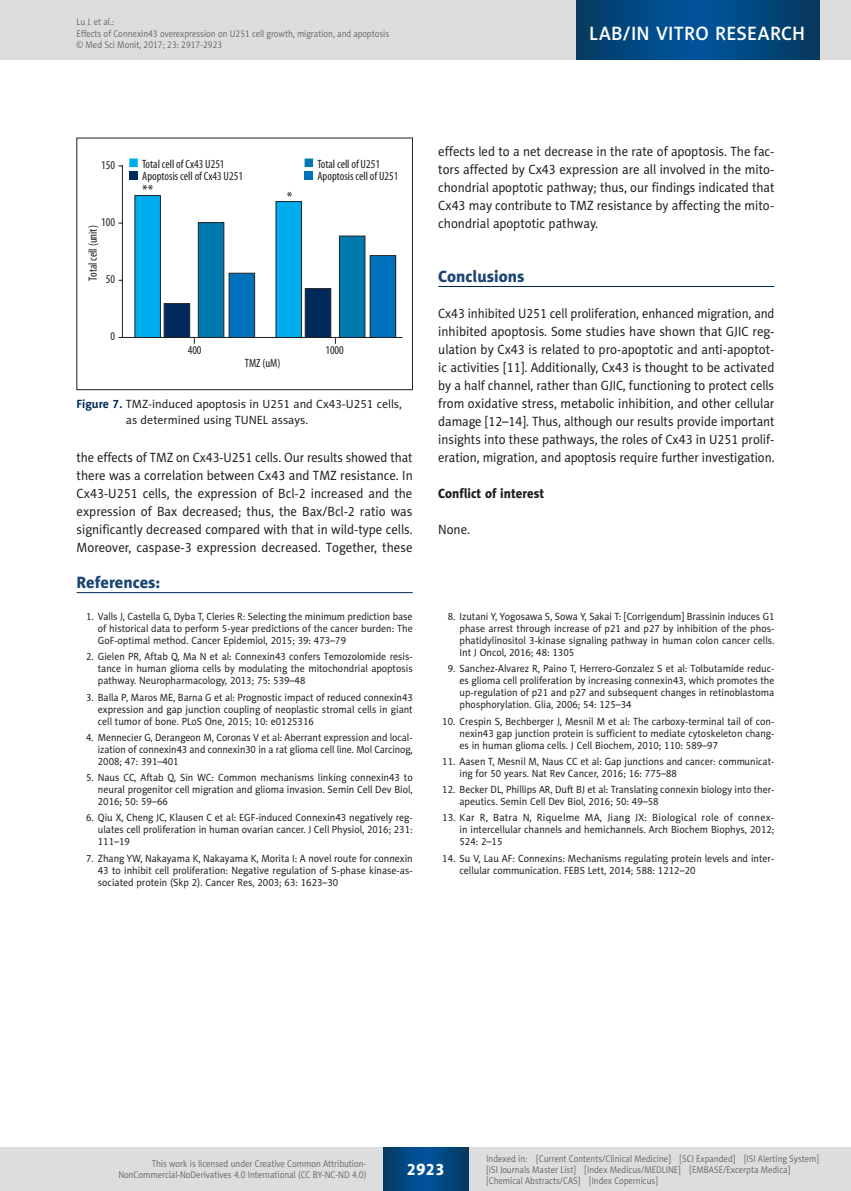
<style>
.page{position:relative;width:851px;height:1191px;background:#fff}
.page>*{position:absolute;margin:0;border:0;box-sizing:border-box;transform-origin:0 0}
.t1{font:19.5px "Naomi Sans EFN Medium";letter-spacing:.01em;color:#fff}
.MSM_Referencje_Tytul{font:16.5px "Naomi Sans EFN Heavy";color:#1a4574}
.MSM_Headline_1{font:16.5px "Naomi Sans EFN Heavy";color:#1a4574}
.t2{font:16.5px "Naomi Sans EFN Heavy";color:#fff}
.t3{font:condensed 15px "Myriad Pro";color:#231f20}
.MSM_Body{font:13.5px/18px "Naomi Sans EFN";color:#231f20;text-align:justify;scale:.93 1}
.MSM_Body-2{font:13.5px/18px "Naomi Sans EFN";color:#231f20;text-align:justify;scale:.95 1}
.MSM_Headline_2{font:13.5px "Naomi Sans EFN Heavy";color:#231f20;scale:.95 1}
.t4{font:condensed 12px/12px "Myriad Pro";color:#231f20}
.MSM_Rycina_tytul{font:12px/15.8px "Naomi Sans EFN";color:#231f20}
.MSM_Referencje_punkt{font:10.5px/12px "Naomi Sans EFN";color:#231f20;text-align:justify;scale:.95 1}
.MSM_Referencje_punkt-2{font:10.5px/12px "Naomi Sans EFN";color:#231f20;text-align:justify;scale:.94 1}
.MSM_Referencje_punkt-3{font:10.5px/12px "Naomi Sans EFN";color:#231f20;text-align:justify}
.t5{font:9.75px/11.2px "Naomi Sans EFN Light";color:#57585a;scale:.9 1}
.s1{font-weight:700;color:#00295c}
</style>
<div class="page">
<hr style="left:118px;top:337px;width:284px;height:1px;background:#231f20">
<hr style="left:122px;top:165px;width:1px;height:172px;background:#231f20">
<div style="left:129px;top:158px;width:9px;height:9px;background:#00aeef"></div>
<div style="left:129px;top:171px;width:9px;height:9px;background:#00295c"></div>
<div style="left:304px;top:158px;width:9px;height:9px;background:#0079ad"></div>
<div style="left:304px;top:171px;width:9px;height:9px;background:#0072bc"></div>
<div style="left:134px;top:195px;width:27px;height:143px;background:#00aeef;border:1px solid #231f20"></div>
<div style="left:164px;top:303px;width:26px;height:35px;background:#00295c;border:1px solid #231f20"></div>
<div style="left:198px;top:222px;width:26px;height:116px;background:#0079ad;border:1px solid #231f20"></div>
<div style="left:229px;top:273px;width:26px;height:65px;background:#0072bc;border:1px solid #231f20"></div>
<div style="left:275px;top:201px;width:27px;height:137px;background:#00aeef;border:1px solid #231f20"></div>
<div style="left:305px;top:288px;width:26px;height:50px;background:#00295c;border:1px solid #231f20"></div>
<div style="left:339px;top:236px;width:26px;height:102px;background:#0079ad;border:1px solid #231f20"></div>
<svg style="left:334px;top:255px;width:62px;height:89px"></svg>
<hr style="left:77px;top:592px;width:335px;height:1px;background:#00295c">
<hr style="left:438px;top:286px;width:336px;height:1px;background:#00295c">
<div style="left:0;top:1148px;width:850px;height:43px;background:#dcdddf"></div>
<svg style="left:383px;top:1147px;width:85px;height:43px;background:#02477e"></svg>
<div style="left:0;top:0;width:850px;height:60px;background:#dcdddf"></div>
<svg style="left:576px;top:0;width:243px;height:60px;background:#02477e"></svg>
<p class="t5" style="left:77px;top:16px;width:349px">Lu J. et al.:<br>Effects of Connexin43 overexpression on U251 cell growth, migration, and apoptosis © Med Sci Monit, 2017; 23: 2917-2923</p>
<h1 class="t1" style="left:589px;top:22px;width:217px">LAB/IN VITRO RESEARCH</h1>
<p class="t4" style="left:101px;top:159px;width:15px">150</p>
<p class="t4" style="left:101px;top:216px;width:15px">100</p>
<p class="t4" style="left:87px;top:280px;width:57px;rotate:-90deg">Total cell (unit)</p>
<p class="t4" style="left:106px;top:273px;width:11px">50</p>
<p class="t4" style="left:110px;top:330px;width:6px">0</p>
<p class="t4" style="left:142px;top:158px;width:102px">Total cell of Cx43 U251<br>Apoptosis cell of Cx43 U251</p>
<p class="t4" style="left:317px;top:158px;width:83px">Total cell of U251<br>Apoptosis cell of U251</p>
<p class="t3" style="left:287px;top:189px;width:7px">*</p>
<p class="t3" style="left:142px;top:182px;width:13px">**</p>
<p class="t4" style="left:188px;top:345px;width:15px">400</p>
<p class="t4" style="left:325px;top:345px;width:20px">1000</p>
<p class="t4" style="left:245px;top:357px;width:37px">TMZ (uM)</p>
<p class="MSM_Rycina_tytul" style="left:126px;top:396px;width:277px;text-indent:-49px"><span class="s1">Figure 7.</span> TMZ-induced apoptosis in U251 and Cx43-U251 cells, as determined using TUNEL assays.</p>
<p class="MSM_Body" style="left:77px;top:448px;width:363px">the effects of TMZ on Cx43-U251 cells. Our results showed that there was a correlation between Cx43 and TMZ resistance. In Cx43-U251 cells, the expression of Bcl-2 increased and the expression of Bax decreased; thus, the Bax/Bcl-2 ratio was significantly decreased compared with that in wild-type cells.<br>Moreover, caspase-3 expression decreased. Together, these</p>
<p class="MSM_Referencje_Tytul" style="left:77px;top:572px;width:85px">References:</p>
<p class="MSM_Referencje_punkt-2" style="left:98px;top:610px;width:336px;text-indent:-12px">1. Valls J, Castella G, Dyba T, Cleries R: Selecting the minimum prediction base of historical data to perform 5-year predictions of the cancer burden: The GoF-optimal method. Cancer Epidemiol, 2015; 39: 473–79</p>
<p class="MSM_Referencje_punkt" style="left:98px;top:651px;width:333px;text-indent:-12px">2. Gielen PR, Aftab Q, Ma N et al: Connexin43 confers Temozolomide resis&shy;tance in human glioma cells by modulating the mitochondrial apoptosis pathway. Neuropharmacology, 2013; 75: 539–48</p>
<p class="MSM_Referencje_punkt-2" style="left:98px;top:691px;width:336px;text-indent:-12px">3. Balla P, Maros ME, Barna G et al: Prognostic impact of reduced connexin43 expression and gap junction coupling of neoplastic stromal cells in giant cell tumor of bone. PLoS One, 2015; 10: e0125316</p>
<p class="MSM_Referencje_punkt-2" style="left:98px;top:731px;width:336px;text-indent:-12px">4. Mennecier G, Derangeon M, Coronas V et al: Aberrant expression and local&shy;ization of connexin43 and connexin30 in a rat glioma cell line. Mol Carcinog, 2008; 47: 391–401</p>
<p class="MSM_Referencje_punkt" style="left:98px;top:771px;width:333px;text-indent:-12px">5. Naus CC, Aftab Q, Sin WC: Common mechanisms linking connexin43 to neural progenitor cell migration and glioma invasion. Semin Cell Dev Biol, 2016; 50: 59–66</p>
<p class="MSM_Referencje_punkt" style="left:98px;top:812px;width:333px;text-indent:-12px">6. Qiu X, Cheng JC, Klausen C et al: EGF-induced Connexin43 negatively reg&shy;ulates cell proliferation in human ovarian cancer. J Cell Physiol, 2016; 231:<br>111–19</p>
<p class="MSM_Referencje_punkt" style="left:98px;top:852px;width:333px;text-indent:-12px">7. Zhang YW, Nakayama K, Nakayama K, Morita I: A novel route for connexin 43 to inhibit cell proliferation: Negative regulation of S-phase kinase-as&shy;sociated protein (Skp 2). Cancer Res, 2003; 63: 1623–30</p>
<p class="MSM_Body-2" style="left:438px;top:142px;width:355px">effects led to a net decrease in the rate of apoptosis. The fac&shy;tors affected by Cx43 expression are all involved in the mito&shy;chondrial apoptotic pathway; thus, our findings indicated that Cx43 may contribute to TMZ resistance by affecting the mito&shy;chondrial apoptotic pathway.</p>
<p class="MSM_Headline_1" style="left:438px;top:266px;width:88px">Conclusions</p>
<p class="MSM_Body" style="left:438px;top:304px;width:363px">Cx43 inhibited U251 cell proliferation, enhanced migration, and inhibited apoptosis. Some studies have shown that GJIC reg&shy;ulation by Cx43 is related to pro-apoptotic and anti-apoptot&shy;ic activities [11]. Additionally, Cx43 is thought to be activated by a half channel, rather than GJIC, functioning to protect cells from oxidative stress, metabolic inhibition, and other cellular damage [12–14]. Thus, although our results provide important insights into these pathways, the roles of Cx43 in U251 prolif&shy;eration, migration, and apoptosis require further investigation.</p>
<p class="MSM_Headline_2" style="left:438px;top:485px;width:113px">Conflict of interest</p>
<p class="MSM_Body-2" style="left:438px;top:520px;width:35px">None.</p>
<p class="MSM_Referencje_punkt-2" style="left:459px;top:610px;width:336px;text-indent:-12px">8. Izutani Y, Yogosawa S, Sowa Y, Sakai T: [Corrigendum] Brassinin induces G1 phase arrest through increase of p21 and p27 by inhibition of the phos&shy;phatidylinositol 3-kinase signaling pathway in human colon cancer cells.<br>Int J Oncol, 2016; 48: 1305</p>
<p class="MSM_Referencje_punkt" style="left:459px;top:663px;width:333px;text-indent:-12px">9. Sanchez-Alvarez R, Paino T, Herrero-Gonzalez S et al: Tolbutamide reduc&shy;es glioma cell proliferation by increasing connexin43, which promotes the up-regulation of p21 and p27 and subsequent changes in retinoblastoma phosphorylation. Glia, 2006; 54: 125–34</p>
<p class="MSM_Referencje_punkt" style="left:459px;top:715px;width:333px;text-indent:-17px">10. Crespin S, Bechberger J, Mesnil M et al: The carboxy-terminal tail of con&shy;nexin43 gap junction protein is sufficient to mediate cytoskeleton chang&shy;es in human glioma cells. J Cell Biochem, 2010; 110: 589–97</p>
<p class="MSM_Referencje_punkt" style="left:459px;top:755px;width:333px;text-indent:-17px">11. Aasen T, Mesnil M, Naus CC et al: Gap junctions and cancer: communicat&shy;ing for 50 years. Nat Rev Cancer, 2016; 16: 775–88</p>
<p class="MSM_Referencje_punkt" style="left:459px;top:783px;width:333px;text-indent:-17px">12. Becker DL, Phillips AR, Duft BJ et al: Translating connexin biology into ther&shy;apeutics. Semin Cell Dev Biol, 2016; 50: 49–58</p>
<p class="MSM_Referencje_punkt-3" style="left:459px;top:812px;width:316px;text-indent:-17px">13. Kar R, Batra N, Riquelme MA, Jiang JX: Biological role of connex&shy;in intercellular channels and hemichannels. Arch Biochem Biophys, 2012; 524: 2–15</p>
<p class="MSM_Referencje_punkt" style="left:459px;top:852px;width:333px;text-indent:-17px">14. Su V, Lau AF: Connexins: Mechanisms regulating protein levels and inter&shy;cellular communication. FEBS Lett, 2014; 588: 1212–20</p>
<p class="t5" style="left:118px;top:1158px;width:277px;text-align:right">This work is licensed under Creative Common Attribution-<br>NonCommercial-NoDerivatives 4.0 International (CC BY-NC-ND 4.0)</p>
<h2 class="t2" style="left:406px;top:1159px;width:40px">2923</h2>
<p class="t5" style="left:486px;top:1152px;width:371px">Indexed in: [Current Contents/Clinical Medicine] [SCI Expanded] [ISI Alerting System] [ISI Journals Master List] [Index Medicus/MEDLINE] [EMBASE/Excerpta Medica] [Chemical Abstracts/CAS] [Index Copernicus]</p>
</div>
